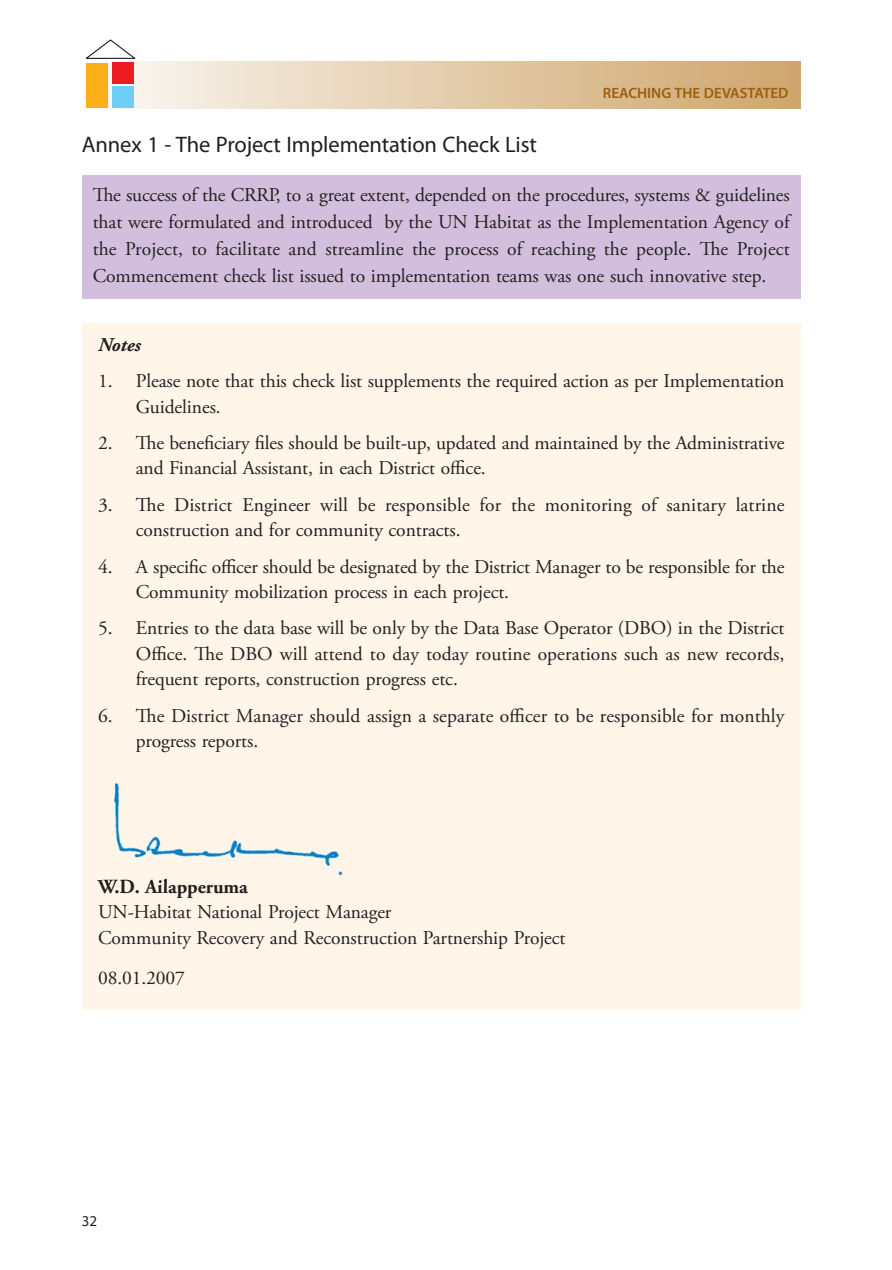
<style>
.page{position:relative;width:892px;height:1270px;background:#fff}
.page>*{position:absolute;margin:0;border:0;box-sizing:border-box;transform-origin:0 0}
.t1{font:22.5px "Myriad Pro";letter-spacing:-.005em;color:#231f20}
.t2{font:19.5px/25.5px "Adobe Garamond Pro";letter-spacing:-.005em;color:#231f20}
.t3{font:700 19.5px "Adobe Garamond Pro";letter-spacing:-.005em;color:#231f20}
.t4{font:italic 700 19.5px "Adobe Garamond Pro";letter-spacing:-.005em;color:#231f20}
.t5{font:600 15px "Myriad Pro";color:#9c5f0c}
.t6{font:15px "Myriad Pro";color:#231f20}
</style>
<div class="page">
<div style="left:82px;top:62px;width:718px;height:46px;background:linear-gradient(to right,#f2f6f5,#d3a56b)"></div>
<div style="left:86px;top:63px;width:22px;height:44px;background:#fcaf17"></div>
<svg style="left:85px;top:39px;width:51px;height:20px"></svg>
<div style="left:112px;top:87px;width:21px;height:21px;background:#6dcff6"></div>
<div style="left:112px;top:62px;width:21px;height:22px;background:#ed1c24"></div>
<div style="left:82px;top:323px;width:718px;height:686px;background:#fff5e9"></div>
<div style="left:82px;top:176px;width:718px;height:123px;background:#d3bfdd"></div>
<img style="left:113px;top:779px;width:230px;height:104px">
<img style="left:102px;top:879px;width:62px;height:4px">
<p class="t5" style="left:602px;top:84px;width:187px">REACHING THE DEVASTATED</p>
<p class="t1" style="left:82px;top:136px;width:456px">Annex 1 - The Project Implementation Check List</p>
<p class="t2" style="left:93px;top:183px;width:698px;line-height:27px;text-align:justify">The success of the CRRP, to a great extent, depended on the procedures, systems &amp; guidelines that were formulated and introduced by the UN Habitat as the Implementation Agency of the Project, to facilitate and streamline the process of reaching the people. The Project Commencement check list issued to implementation teams was one such innovative step.</p>
<p class="t4" style="left:98px;top:332px;width:44px">Notes</p>
<p class="t2" style="left:136px;top:370px;width:650px;text-indent:-38px">1. Please note that this check list supplements the required action as per Implementation<br>Guidelines.</p>
<p class="t2" style="left:136px;top:431px;width:650px;text-indent:-38px">2. The beneficiary files should be built-up, updated and maintained by the Administrative and Financial Assistant, in each District office.</p>
<p class="t2" style="left:136px;top:493px;width:650px;text-indent:-38px">3. The District Engineer will be responsible for the monitoring of sanitary latrine construction and for community contracts.</p>
<p class="t2" style="left:136px;top:555px;width:650px;text-indent:-38px">4. A specific officer should be designated by the District Manager to be responsible for the<br>Community mobilization process in each project.</p>
<p class="t2" style="left:136px;top:617px;width:650px;text-align:justify;text-indent:-38px">5. Entries to the data base will be only by the Data Base Operator (DBO) in the District Office. The DBO will attend to day today routine operations such as new records, frequent reports, construction progress etc.</p>
<p class="t2" style="left:136px;top:704px;width:650px;text-indent:-38px">6. The District Manager should assign a separate officer to be responsible for monthly progress reports.</p>
<p class="t3" style="left:98px;top:878px;width:151px">W.D. Ailapperuma</p>
<p class="t2" style="left:98px;top:900px;width:469px">UN-Habitat National Project Manager<br>Community Recovery and Reconstruction Partnership Project</p>
<p class="t2" style="left:98px;top:966px;width:88px">08.01.2007</p>
<p class="t6" style="left:82px;top:1214px;width:17px">32</p>
</div>
